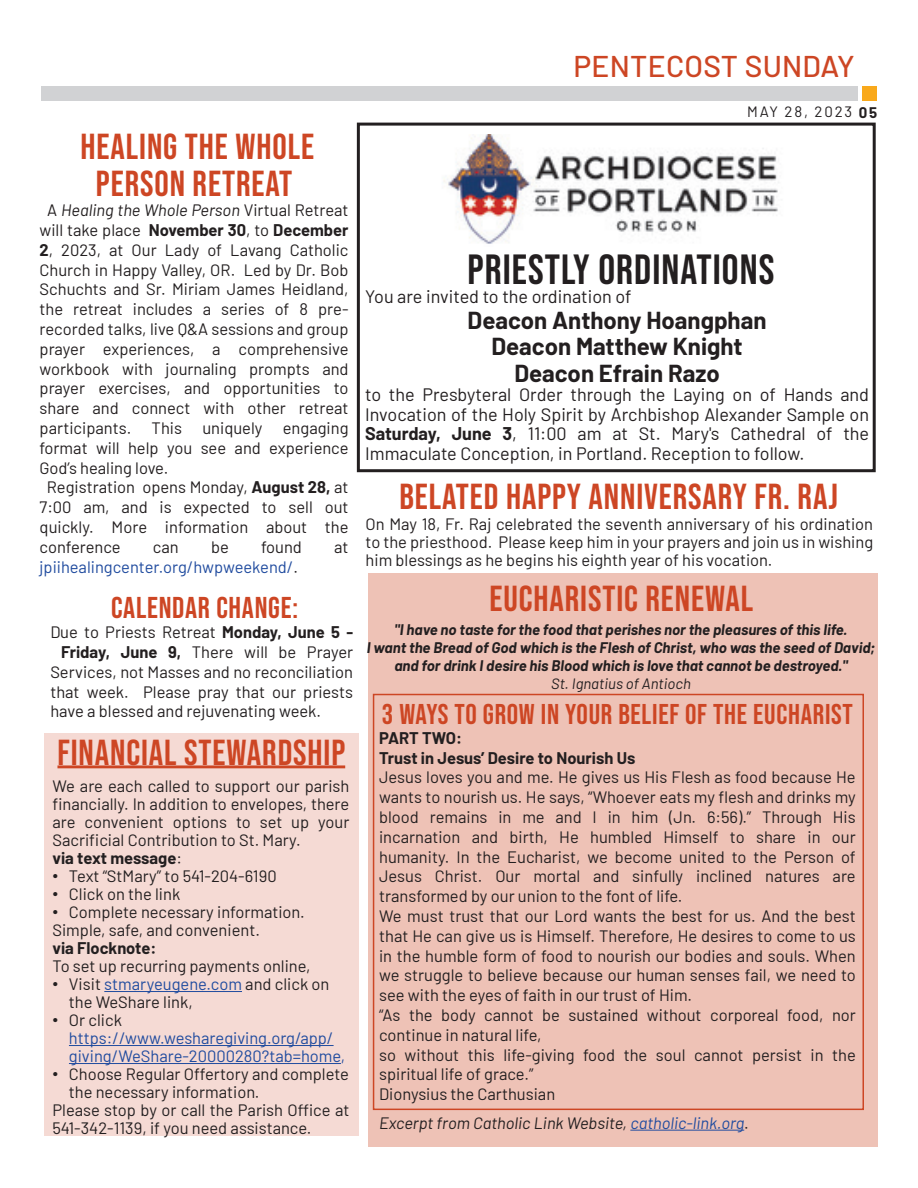
<style>
.page{position:relative;width:918px;height:1188px;background:#fff}
.page>*{position:absolute;margin:0;border:0;box-sizing:border-box;transform-origin:0 0}
.Header_1{font:42px "Bebas Neue";letter-spacing:.025em;color:#231f20}
.Header_1-2{font:36px/37.8px "Bebas Neue";letter-spacing:.025em;color:#cd4624;text-align:center}
.Page_Header_Even{font:500 30px "Barlow";letter-spacing:.01em;color:#cd4624}
.Header_1-3{font:30px "Bebas Neue";letter-spacing:.025em;color:#cd4624}
.Header_1-4{font:28.5px "Bebas Neue";letter-spacing:.025em;color:#cd4624}
.Main_Body_Text{font:700 24px "Barlow";color:#231f20}
.Main_Body_Text-2{font:18px/19.6px "Barlow";color:#231f20;text-align:justify}
.Header_1-5{font:18px "Barlow";color:#231f20}
.Main_Body_Text-3{font:16.5px/19.8px "Barlow";color:#231f20;text-align:justify}
.Main_Body_Text-4{font:16.5px/18px "Barlow";color:#214c9f}
.Main_Body_Text-5{font:700 16.5px "Barlow";color:#231f20}
.Main_Body_Text-6{font:italic 16.5px "Barlow";color:#231f20}
.Main_Body_Text-7{font:italic 700 15px "Barlow";color:#231f20}
.Main_Body_Text-8{font:italic 15px "Barlow";color:#231f20}
.Page_Subhead_Odd{font:15px "Barlow";letter-spacing:.12em;color:#231f20}
.Page_Number_Odd{font:700 15px "Barlow";color:#231f20}
.s1{font-style:italic}
.s2{font-weight:700}
.s3{color:#231f20}
.s4{font-weight:400}
.s5{font-family:"Arial"}
.s6{color:#214c9f}
.s7{font-family:"Arial";color:#231f20}
.s8{font-style:normal}
</style>
<div class="page">
<div style="left:357px;top:123px;width:519px;height:349px;border:3px solid #231f20"></div>
<img style="left:443px;top:134px;width:336px;height:110px">
<div style="left:44px;top:734px;width:314px;height:402px;background:#f5dad4"></div>
<div style="left:368px;top:573px;width:510px;height:573px;background:#eec2b6"></div>
<div style="left:863px;top:86px;width:14px;height:14px;background:#f9a91b"></div>
<div style="left:41px;top:86px;width:817px;height:14px;background:#d1d2d4"></div>
<hr style="left:57px;top:765px;width:288px;height:3px;background:#cd4624">
<hr style="left:104px;top:991px;width:138px;height:1px;background:#214c9f">
<hr style="left:69px;top:1045px;width:265px;height:1px;background:#214c9f">
<hr style="left:69px;top:1063px;width:272px;height:1px;background:#214c9f">
<hr style="left:630px;top:1130px;width:114px;height:1px;background:#214c9f">
<p class="Header_1-2" style="left:81px;top:127px;width:235px">HEALING THE WHOLE<br>PERSON RETREAT</p>
<p class="Main_Body_Text-3" style="left:40px;top:199px;width:311px;text-indent:8px">A <span class="s1">Healing the Whole Person</span> Virtual Retreat will take place <span class="s2">November 30</span>, to <span class="s2">December 2</span>, 2023, at Our Lady of Lavang Catholic Church in Happy Valley, OR. Led by Dr. Bob Schuchts and Sr. Miriam James Heidland, the retreat includes a series of 8 pre&shy;recorded talks, live Q&amp;A sessions and group prayer experiences, a comprehensive workbook with journaling prompts and prayer exercises, and opportunities to share and connect with other retreat participants. This uniquely engaging format will help you see and experience God’s healing love.</p>
<p class="Main_Body_Text-3" style="left:40px;top:476px;width:311px;text-indent:7px">Registration opens Monday, <span class="s2">August 28,</span> at 7:00 am, and is expected to sell out quickly. More information about the conference</p>
<p class="Main_Body_Text-3" style="left:153px;top:536px;width:27px">can</p>
<p class="Main_Body_Text-3" style="left:211px;top:536px;width:19px">be</p>
<p class="Main_Body_Text-3" style="left:261px;top:536px;width:42px">found</p>
<p class="Main_Body_Text-3" style="left:334px;top:536px;width:16px">at</p>
<p class="Main_Body_Text-4" style="left:40px;top:556px;width:260px">jpiihealingcenter.org/hwpweekend/<span class="s3">.</span></p>
<p class="Header_1-3" style="left:111px;top:591px;width:189px">CALENDAR CHANGE:</p>
<p class="Main_Body_Text-3" style="left:50px;top:621px;width:304px">Due to Priests Retreat <span class="s2">Monday, June 5 -</span></p>
<p class="Main_Body_Text-3" style="left:61px;top:641px;width:294px"><span class="s2">Friday, June 9,</span> There will be Prayer</p>
<p class="Main_Body_Text-3" style="left:50px;top:661px;width:304px">Services, not Masses and no reconciliation</p>
<p class="Main_Body_Text-3" style="left:50px;top:681px;width:304px">that week. Please pray that our priests</p>
<p class="Main_Body_Text-3" style="left:50px;top:700px;width:272px">have a blessed and rejuvenating week.</p>
<p class="Header_1-2" style="left:57px;top:734px;width:289px">FINANCIAL STEWARDSHIP</p>
<p class="Main_Body_Text-3" style="left:52px;top:776px;width:298px;line-height:18px">We are each called to support our parish financially. In addition to envelopes, there are convenient options to set up your Sacrificial Contribution to St. Mary.</p>
<p class="Main_Body_Text-5" style="left:52px;top:846px;width:131px">via text message<span class="s4">:</span></p>
<p class="Main_Body_Text-3" style="left:52px;top:865px;width:226px"><span class="s5">•</span> Text “StMary” to 541-204-6190</p>
<p class="Main_Body_Text-3" style="left:52px;top:883px;width:129px"><span class="s5">•</span> Click on the link</p>
<p class="Main_Body_Text-3" style="left:52px;top:901px;width:254px"><span class="s5">•</span> Complete necessary information.</p>
<p class="Main_Body_Text-3" style="left:52px;top:919px;width:209px">Simple, safe, and convenient.</p>
<p class="Main_Body_Text-5" style="left:52px;top:936px;width:106px">via Flocknote:</p>
<p class="Main_Body_Text-3" style="left:52px;top:955px;width:260px">To set up recurring payments online,</p>
<p class="Main_Body_Text-3" style="left:69px;top:974px;width:262px;line-height:18px;text-indent:-16px"><span class="s5">•</span> Visit <span class="s6">stmaryeugene.com</span> and click on the WeShare link,</p>
<p class="Main_Body_Text-4" style="left:69px;top:1010px;width:266px;text-indent:-16px"><span class="s7">•</span> <span class="s3">Or click </span>https://www.wesharegiving.org/app/</p>
<p class="Main_Body_Text-4" style="left:69px;top:1046px;width:278px">giving/WeShare-20000280?tab=home,</p>
<p class="Main_Body_Text-3" style="left:69px;top:1064px;width:282px;line-height:18px;text-indent:-16px"><span class="s5">•</span> Choose Regular Offertory and complete the necessary information.</p>
<p class="Main_Body_Text-3" style="left:52px;top:1100px;width:298px;line-height:18px">Please stop by or call the Parish Office at<br>541-342-1139, if you need assistance.</p>
<p class="Page_Header_Even" style="left:573px;top:44px;width:283px">PENTECOST SUNDAY</p>
<p class="Page_Subhead_Odd" style="left:747px;top:101px;width:107px">MAY 28, 2023</p>
<p class="Page_Number_Odd" style="left:859px;top:101px;width:20px">05</p>
<p class="Header_1" style="left:468px;top:246px;width:308px">PRIESTLY ORDINATIONS</p>
<p class="Header_1-5" style="left:365px;top:284px;width:268px">You are invited to the ordination of</p>
<p class="Main_Body_Text" style="left:468px;top:303px;width:300px">Deacon Anthony Hoangphan</p>
<p class="Main_Body_Text" style="left:491px;top:329px;width:253px">Deacon Matthew Knight</p>
<p class="Main_Body_Text" style="left:514px;top:355px;width:207px">Deacon Efrain Razo</p>
<p class="Main_Body_Text-2" style="left:365px;top:384px;width:506px">to the Presbyteral Order through the Laying on of Hands and Invocation of the Holy Spirit by Archbishop Alexander Sample on <span class="s2">Saturday, June 3</span>, 11:00 am at St. Mary's Cathedral of the Immaculate Conception, in Portland. Reception to follow.</p>
<p class="Header_1-2" style="left:399px;top:477px;width:440px">BELATED HAPPY ANNIVERSARY FR. RAJ</p>
<p class="Main_Body_Text-3" style="left:366px;top:514px;width:509px;line-height:18px">On May 18, Fr. Raj celebrated the seventh anniversary of his ordination to the priesthood. Please keep him in your prayers and join us in wishing him blessings as he begins his eighth year of his vocation.</p>
<p class="Header_1-2" style="left:489px;top:579px;width:265px">EUCHARISTIC RENEWAL</p>
<p class="Main_Body_Text-7" style="left:395px;top:618px;width:454px">"I have no taste for the food that perishes nor the pleasures of this life.</p>
<p class="Main_Body_Text-7" style="left:367px;top:636px;width:510px">I want the Bread of God which is the Flesh of Christ, who was the seed of David;</p>
<p class="Main_Body_Text-7" style="left:394px;top:654px;width:455px">and for drink I desire his Blood which is love that cannot be destroyed."</p>
<p class="Main_Body_Text-8" style="left:551px;top:672px;width:141px">St. Ignatius of Antioch</p>
<p class="Header_1-4" style="left:382px;top:698px;width:472px">3 WAYS TO GROW IN YOUR BELIEF OF THE EUCHARIST</p>
<p class="Main_Body_Text-5" style="left:379px;top:726px;width:84px">PART TWO:</p>
<p class="Main_Body_Text-5" style="left:379px;top:745px;width:258px">Trust in Jesus’ Desire to Nourish Us</p>
<p class="Main_Body_Text-3" style="left:379px;top:766px;width:478px">Jesus loves you and me. He gives us His Flesh as food because He wants to nourish us. He says, “Whoever eats my flesh and drinks my blood remains in me and I in him (Jn. 6:56).” Through His incarnation and birth, He humbled Himself to share in our humanity. In the Eucharist, we become united to the Person of Jesus Christ. Our mortal and sinfully inclined natures are transformed by our union to the font of life.</p>
<p class="Main_Body_Text-3" style="left:379px;top:905px;width:478px">We must trust that our Lord wants the best for us. And the best that He can give us is Himself. Therefore, He desires to come to us in the humble form of food to nourish our bodies and souls. When we struggle to believe because our human senses fail, we need to see with the eyes of faith in our trust of Him.</p>
<p class="Main_Body_Text-3" style="left:379px;top:1004px;width:478px">“As the body cannot be sustained without corporeal food, nor continue in natural life,</p>
<p class="Main_Body_Text-3" style="left:379px;top:1043px;width:478px">so without this life-giving food the soul cannot persist in the spiritual life of grace.”</p>
<p class="Main_Body_Text-3" style="left:379px;top:1083px;width:178px">Dionysius the Carthusian</p>
<p class="Main_Body_Text-6" style="left:379px;top:1111px;width:371px">Excerpt from Catholic Link Website, <span class="s6">catholic-link.org</span><span class="s8">.</span></p>
</div>
